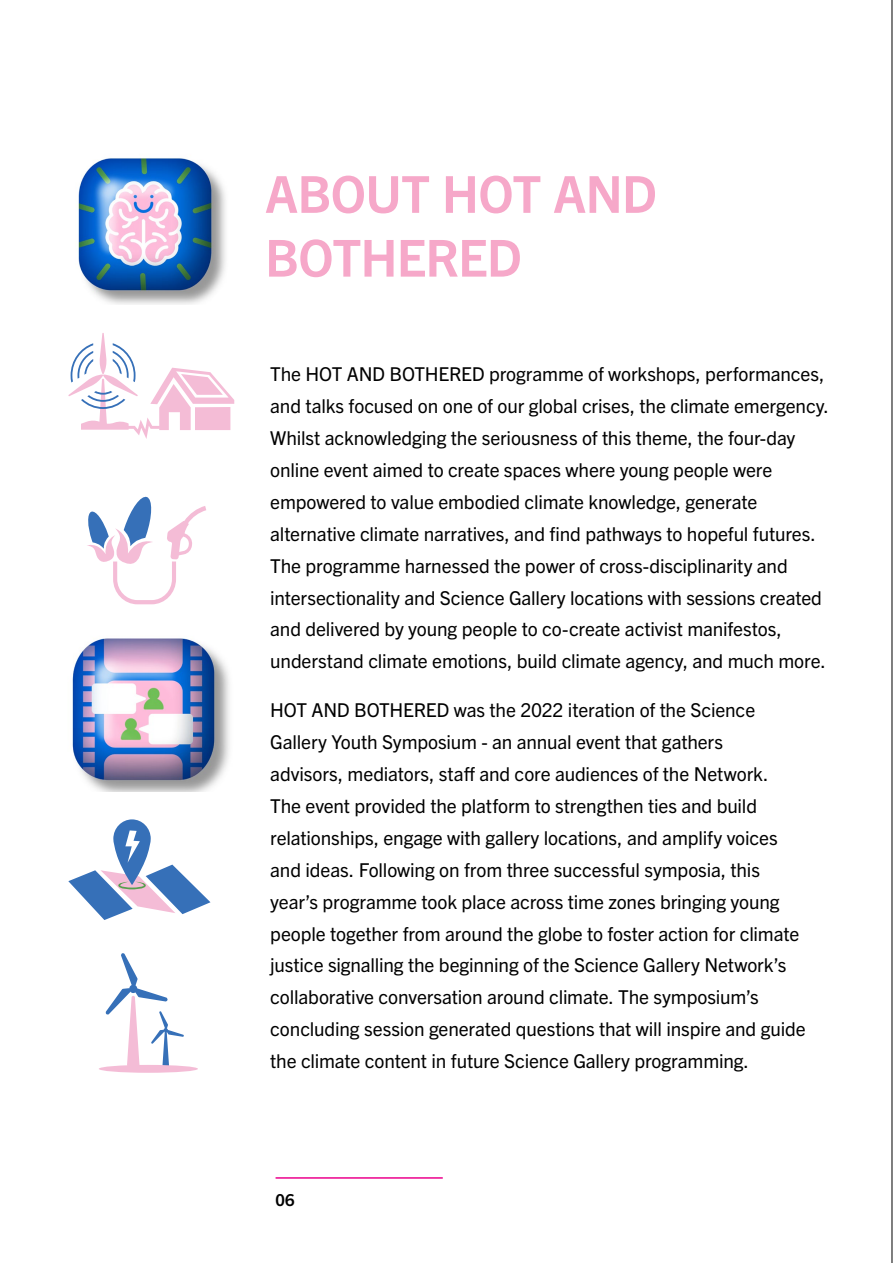
<style>
.page{position:relative;width:893px;height:1263px;background:#fff}
.page>*{position:absolute;margin:0;border:0;box-sizing:border-box;transform-origin:0 0}
.t1{font:700 51px/63.8px "Trade Gothic Next LT Pro";letter-spacing:-.015em;color:#f6a8c9}
.t2{font:19.2px/32px "Trade Gothic Next LT Pro";letter-spacing:-.01em;color:#000}
.t3{font:700 16.5px "Trade Gothic Next LT Pro";color:#000}
</style>
<div class="page">
<hr style="left:892px;top:0;width:1px;height:1263px;background:#000">
<img style="left:72px;top:638px;width:158px;height:153px">
<hr style="left:276px;top:1177px;width:167px;height:2px;background:#ec008c">
<svg style="left:68px;top:333px;width:166px;height:106px"></svg>
<svg style="left:87px;top:496px;width:119px;height:108px"></svg>
<svg style="left:68px;top:819px;width:142px;height:101px"></svg>
<svg style="left:106px;top:953px;width:78px;height:114px"></svg>
<div style="left:99px;top:1065px;width:99px;height:8px;background:#f4bcd6;border-radius:50%"></div>
<img style="left:78px;top:158px;width:148px;height:147px">
<h1 class="t1" style="left:265px;top:159px;width:393px">ABOUT HOT AND<br>BOTHERED</h1>
<p class="t2" style="left:270px;top:357px;width:560px">The HOT AND BOTHERED programme of workshops, performances, and talks focused on one of our global crises, the climate emergency.<br>Whilst acknowledging the seriousness of this theme, the four-day online event aimed to create spaces where young people were empowered to value embodied climate knowledge, generate alternative climate narratives, and find pathways to hopeful futures.<br>The programme harnessed the power of cross-disciplinarity and intersectionality and Science Gallery locations with sessions created and delivered by young people to co-create activist manifestos, understand climate emotions, build climate agency, and much more.</p>
<p class="t2" style="left:270px;top:693px;width:537px">HOT AND BOTHERED was the 2022 iteration of the Science Gallery Youth Symposium - an annual event that gathers<br>advisors, mediators, staff and core audiences of the Network.<br>The event provided the platform to strengthen ties and build relationships, engage with gallery locations, and amplify voices and ideas. Following on from three successful symposia, this year’s programme took place across time zones bringing young people together from around the globe to foster action for climate justice signalling the beginning of the Science Gallery Network’s collaborative conversation around climate. The symposium’s concluding session generated questions that will inspire and guide the climate content in future Science Gallery programming.</p>
<p class="t3" style="left:276px;top:1188px;width:21px">06</p>
</div>
